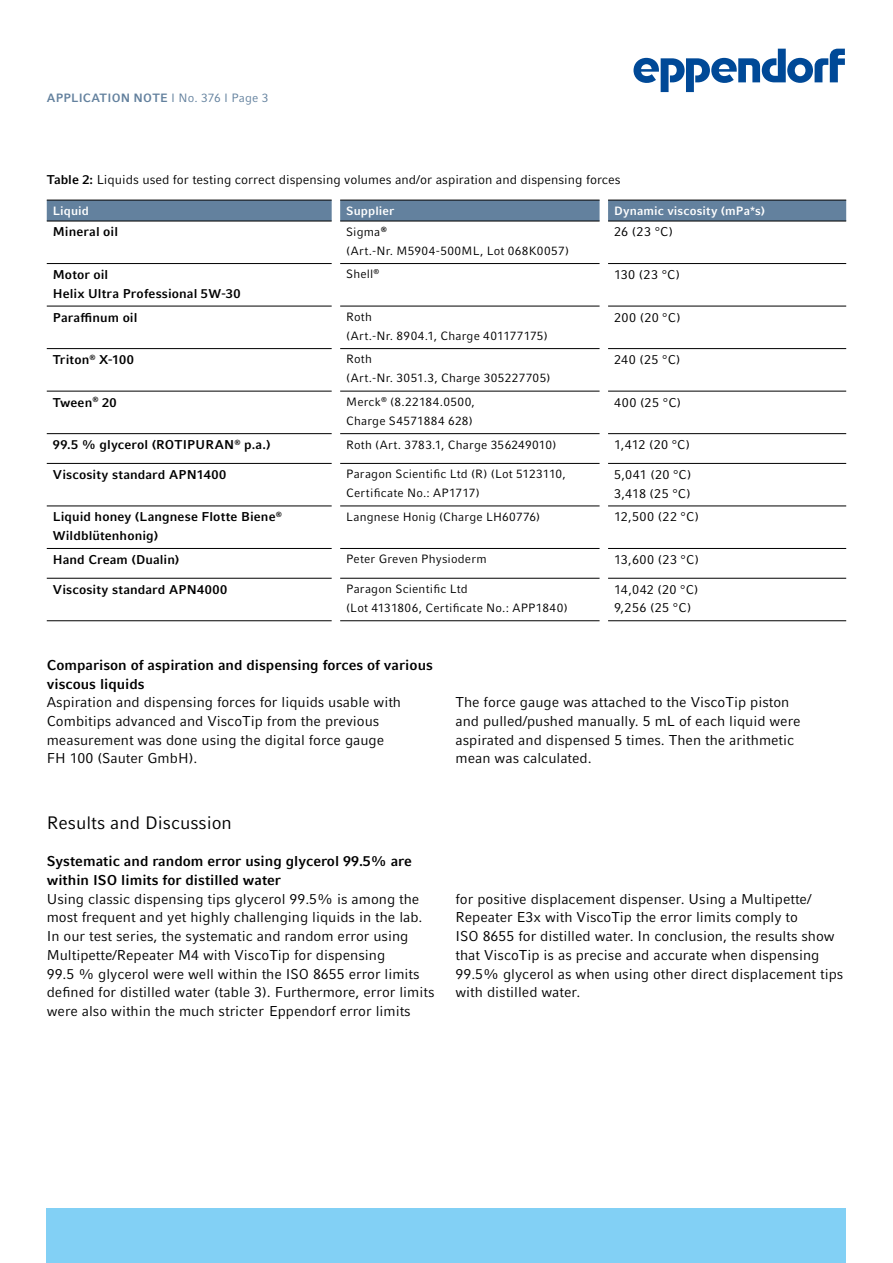
<style>
.page{position:relative;width:893px;height:1263px;background:#fff}
.page>*{position:absolute;margin:0;border:0;box-sizing:border-box;transform-origin:0 0}
.t1{font:18px "Compatil Factfor Eppendorf";color:#000}
.t2{font:14.25px/18.8px "Compatil Factfor Eppendorf";color:#000}
.t3{font:700 14.25px/18.8px "Compatil Factfor Eppendorf";color:#000}
.t4{font:700 12.75px/18.8px "Compatil Factfor Eppendorf";letter-spacing:.01em;color:#000}
.t5{font:12.75px/18.8px "Compatil Factfor Eppendorf";color:#000}
.t6{font:12.75px/18.8px "Compatil Factfor Eppendorf";letter-spacing:.03em;color:#000}
.t7{font:12px/18.8px "Compatil Factfor Eppendorf";letter-spacing:.015em;color:#000}
.t8{font:700 12px "Compatil Factfor Eppendorf";letter-spacing:.01em;color:#fff}
.t9{font:700 12px "Compatil Factfor Eppendorf";letter-spacing:.015em;color:#63819e}
.s1{font-weight:400}
.s2{font-weight:700}
</style>
<div class="page">
<div style="left:47px;top:1208px;width:799px;height:55px;background:#82d0f5"></div>
<svg style="left:633px;top:49px;width:212px;height:43px"></svg>
<svg style="left:47px;top:201px;width:799px;height:20px;background:#63809c"></svg>
<hr style="left:47px;top:200px;width:285px;height:1px;background:#000">
<hr style="left:340px;top:200px;width:260px;height:1px;background:#000">
<hr style="left:608px;top:200px;width:238px;height:1px;background:#000">
<hr style="left:47px;top:391px;width:285px;height:1px;background:#000">
<hr style="left:340px;top:391px;width:260px;height:1px;background:#000">
<hr style="left:608px;top:391px;width:238px;height:1px;background:#000">
<hr style="left:47px;top:433px;width:285px;height:1px;background:#000">
<hr style="left:340px;top:433px;width:260px;height:1px;background:#000">
<hr style="left:608px;top:433px;width:238px;height:1px;background:#000">
<hr style="left:47px;top:463px;width:285px;height:1px;background:#000">
<hr style="left:340px;top:463px;width:260px;height:1px;background:#000">
<hr style="left:608px;top:463px;width:238px;height:1px;background:#000">
<hr style="left:47px;top:506px;width:285px;height:1px;background:#000">
<hr style="left:340px;top:506px;width:260px;height:1px;background:#000">
<hr style="left:608px;top:506px;width:238px;height:1px;background:#000">
<hr style="left:47px;top:548px;width:285px;height:1px;background:#000">
<hr style="left:340px;top:548px;width:260px;height:1px;background:#000">
<hr style="left:608px;top:548px;width:238px;height:1px;background:#000">
<hr style="left:47px;top:578px;width:285px;height:1px;background:#000">
<hr style="left:340px;top:578px;width:260px;height:1px;background:#000">
<hr style="left:608px;top:578px;width:238px;height:1px;background:#000">
<hr style="left:47px;top:620px;width:285px;height:1px;background:#000">
<hr style="left:340px;top:620px;width:260px;height:1px;background:#000">
<hr style="left:608px;top:620px;width:238px;height:1px;background:#000">
<hr style="left:47px;top:221px;width:285px;height:1px;background:#000">
<hr style="left:340px;top:221px;width:260px;height:1px;background:#000">
<hr style="left:47px;top:263px;width:285px;height:1px;background:#000">
<hr style="left:340px;top:263px;width:260px;height:1px;background:#000">
<hr style="left:47px;top:306px;width:285px;height:1px;background:#000">
<hr style="left:340px;top:306px;width:260px;height:1px;background:#000">
<hr style="left:47px;top:348px;width:285px;height:1px;background:#000">
<hr style="left:340px;top:348px;width:260px;height:1px;background:#000">
<hr style="left:608px;top:221px;width:238px;height:1px;background:#000">
<hr style="left:608px;top:263px;width:238px;height:1px;background:#000">
<hr style="left:608px;top:306px;width:238px;height:1px;background:#000">
<hr style="left:608px;top:348px;width:238px;height:1px;background:#000">
<p class="t9" style="left:47px;top:91px;width:223px">APPLICATION NOTE <span class="s1">I No. 376 I Page 3</span></p>
<p class="t5" style="left:47px;top:170px;width:575px"><span class="s2">Table 2:</span> Liquids used for testing correct dispensing volumes and/or aspiration and dispensing forces</p>
<p class="t8" style="left:53px;top:204px;width:38px">Liquid</p>
<p class="t8" style="left:346px;top:204px;width:50px">Supplier</p>
<p class="t8" style="left:614px;top:204px;width:153px">Dynamic viscosity (mPa*s)</p>
<p class="t4" style="left:53px;top:223px;width:67px">Mineral oil</p>
<p class="t7" style="left:346px;top:223px;width:225px">Sigma<sup>®<br></sup>(Art.-Nr. M5904-500ML, Lot 068K0057)</p>
<p class="t5" style="left:614px;top:223px;width:60px">26 (23 °C)</p>
<p class="t4" style="left:53px;top:265px;width:189px">Motor oil<br>Helix Ultra Professional 5W-30</p>
<p class="t7" style="left:346px;top:265px;width:35px">Shell<sup>®</sup></p>
<p class="t5" style="left:614px;top:265px;width:67px">130 (23 °C)</p>
<p class="t4" style="left:53px;top:308px;width:86px">Paraffinum oil</p>
<p class="t7" style="left:346px;top:307px;width:203px">Roth<br>(Art.-Nr. 8904.1, Charge 401177175)</p>
<p class="t5" style="left:614px;top:308px;width:68px">200 (20 °C)</p>
<p class="t4" style="left:53px;top:350px;width:83px">Triton<sup>®</sup> X-100</p>
<p class="t7" style="left:346px;top:350px;width:206px">Roth<br>(Art.-Nr. 3051.3, Charge 305227705)</p>
<p class="t5" style="left:614px;top:350px;width:68px">240 (25 °C)</p>
<p class="t4" style="left:53px;top:393px;width:65px">Tween<sup>®</sup> 20</p>
<p class="t7" style="left:346px;top:392px;width:130px">Merck<sup>®</sup> (8.22184.0500,<br>Charge S4571884 628)</p>
<p class="t5" style="left:614px;top:393px;width:69px">400 (25 °C)</p>
<p class="t4" style="left:53px;top:435px;width:219px">99.5 % glycerol (ROTIPURAN<sup>®</sup> p.a.)</p>
<p class="t7" style="left:346px;top:435px;width:212px">Roth (Art. 3783.1, Charge 356249010)</p>
<p class="t5" style="left:614px;top:435px;width:77px">1,412 (20 °C)</p>
<p class="t4" style="left:53px;top:465px;width:175px">Viscosity standard APN1400</p>
<p class="t7" style="left:346px;top:465px;width:221px">Paragon Scientific Ltd (R) (Lot 5123110,<br>Certificate No.: AP1717)</p>
<p class="t5" style="left:614px;top:465px;width:79px">5,041 (20 °C)<br>3,418 (25 °C)</p>
<p class="t4" style="left:53px;top:508px;width:231px">Liquid honey (Langnese Flotte Biene<sup>®<br></sup>Wildblütenhonig)</p>
<p class="t7" style="left:346px;top:507px;width:196px">Langnese Honig (Charge LH60776)</p>
<p class="t5" style="left:614px;top:508px;width:86px">12,500 (22 °C)</p>
<p class="t4" style="left:53px;top:550px;width:128px">Hand Cream (Dualin)</p>
<p class="t7" style="left:346px;top:550px;width:142px">Peter Greven Physioderm</p>
<p class="t5" style="left:614px;top:550px;width:86px">13,600 (23 °C)</p>
<p class="t4" style="left:53px;top:580px;width:176px">Viscosity standard APN4000</p>
<p class="t7" style="left:346px;top:580px;width:223px">Paragon Scientific Ltd<br>(Lot 4131806, Certificate No.: APP1840)</p>
<p class="t6" style="left:614px;top:580px;width:86px">14,042 (20 °C)<br>9,256 (25 °C)</p>
<p class="t3" style="left:47px;top:656px;width:388px">Comparison of aspiration and dispensing forces of various viscous liquids</p>
<p class="t2" style="left:47px;top:693px;width:356px">Aspiration and dispensing forces for liquids usable with Combitips advanced and ViscoTip from the previous measurement was done using the digital force gauge FH 100 (Sauter GmbH).</p>
<p class="t2" style="left:455px;top:693px;width:347px">The force gauge was attached to the ViscoTip piston and pulled/pushed manually. 5 mL of each liquid were aspirated and dispensed 5 times. Then the arithmetic mean was calculated.</p>
<p class="t1" style="left:47px;top:812px;width:187px">Results and Discussion</p>
<p class="t3" style="left:47px;top:852px;width:366px">Systematic and random error using glycerol 99.5% are within ISO limits for distilled water</p>
<p class="t2" style="left:47px;top:889px;width:389px">Using classic dispensing tips glycerol 99.5% is among the most frequent and yet highly challenging liquids in the lab.<br>In our test series, the systematic and random error using Multipette/Repeater M4 with ViscoTip for dispensing<br>99.5 % glycerol were well within the ISO 8655 error limits defined for distilled water (table 3). Furthermore, error limits were also within the much stricter Eppendorf error limits</p>
<p class="t2" style="left:455px;top:889px;width:389px">for positive displacement dispenser. Using a Multipette/ Repeater E3x with ViscoTip the error limits comply to<br>ISO 8655 for distilled water. In conclusion, the results show that ViscoTip is as precise and accurate when dispensing 99.5% glycerol as when using other direct displacement tips with distilled water.</p>
</div>
